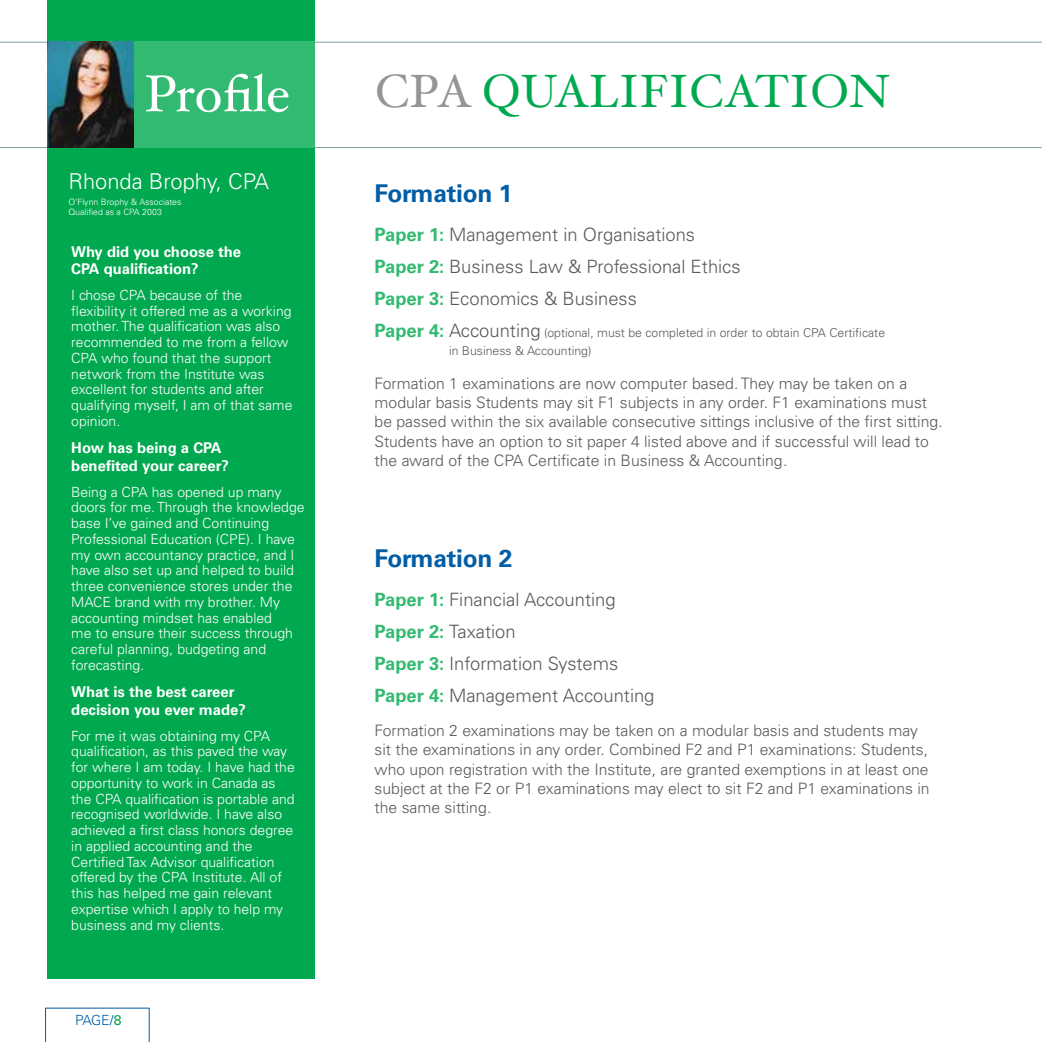
<style>
.page{position:relative;width:1042px;height:1042px;background:#fff}
.page>*{position:absolute;margin:0;border:0;box-sizing:border-box;transform-origin:0 0}
.t1{font:51.8px "Hoefler Text";color:#fff}
.t2{font:46.73px "Hoefler Text";letter-spacing:.01em;color:#00a94f}
.t3{font:700 24.5px "Univers";letter-spacing:-.01em;color:#005da6}
.t4{font:300 21.88px "Univers";color:#fff}
.t5{font:300 18.38px/31.8px "Univers";color:#58595b}
.t6{font:300 15.75px/19.2px "Univers";color:#58595b}
.t7{font:700 14.88px/17.5px "Univers";color:#fff}
.t8{font:300 14px/15.8px "Univers";color:#fff}
.t9{font:300 14px "Univers";color:#005da6}
.t10{font:300 12.25px/17.5px "Univers";color:#58595b}
.t11{font:300 8.75px/10.5px "Univers";color:#fff}
.s1{font-weight:400}
.s2{font-weight:400;color:#00a94f}
.s3{color:#939598}
.s4{font-weight:700;color:#33ba72}
.s5{font-weight:700;font-size:18.38px;color:#33ba72}
.s6{font-size:18.38px}
</style>
<div class="page">
<svg style="left:45px;top:1007px;width:105px;height:35px"></svg>
<div style="left:50px;top:1014px;width:96px;height:28px;background:#fff"></div>
<div style="left:47px;top:0;width:268px;height:979px;background:#00a94f"></div>
<hr style="left:0;top:42px;width:1042px;height:1px;background:#899ca6">
<hr style="left:0;top:147px;width:1042px;height:1px;background:#899ca6">
<div style="left:47px;top:42px;width:268px;height:106px;background:#33ba72"></div>
<img style="left:47px;top:42px;width:86px;height:106px">
<h1 class="t1" style="left:144px;top:63px;width:147px">Profile</h1>
<h3 class="t4" style="left:68px;top:168px;width:202px">Rhonda Brophy, CPA</h3>
<p class="t11" style="left:68px;top:197px;width:115px">O’Flynn Brophy &amp; Associates<br>Qualified as a CPA 2003</p>
<p class="t7" style="left:71px;top:243px;width:171px">Why did you choose the<br>CPA qualification?</p>
<p class="t8" style="left:71px;top:287px;width:223px">I chose CPA because of the flexibility it offered me as a working mother. The qualification was also recommended to me from a fellow<br>CPA who found that the support network from the Institute was excellent for students and after qualifying myself, I am of that same opinion.</p>
<p class="t7" style="left:71px;top:439px;width:159px">How has being a CPA benefited your career?</p>
<p class="t8" style="left:71px;top:484px;width:235px">Being a CPA has opened up many doors for me. Through the knowledge base I’ve gained and Continuing<br>Professional Education (CPE). I have my own accountancy practice, and I have also set up and helped to build three convenience stores under the<br>MACE brand with my brother. My accounting mindset has enabled<br>me to ensure their success through careful planning, budgeting and forecasting.</p>
<p class="t7" style="left:71px;top:683px;width:176px">What is the best career decision you ever made?</p>
<p class="t8" style="left:71px;top:727px;width:225px">For me it was obtaining my CPA qualification, as this paved the way for where I am today. I have had the opportunity to work in Canada as the CPA qualification is portable and recognised worldwide. I have also achieved a first class honors degree in applied accounting and the Certified Tax Advisor qualification offered by the CPA Institute. All of this has helped me gain relevant expertise which I apply to help my business and my clients.</p>
<p class="t9" style="left:75px;top:1012px;width:48px">PAGE<span class="s1">/</span><span class="s2">8</span></p>
<h2 class="t2" style="left:375px;top:63px;width:516px"><span class="s3">CPA</span> QUALIFICATION</h2>
<h3 class="t3" style="left:375px;top:179px;width:139px">Formation 1</h3>
<h3 class="t5" style="left:375px;top:219px;width:367px"><span class="s4">Paper 1:</span> Management in Organisations<br><span class="s4">Paper 2:</span> Business Law &amp; Professional Ethics<br><span class="s4">Paper 3:</span> Economics &amp; Business</h3>
<p class="t10" style="left:449px;top:324px;width:438px;text-indent:-74px"><span class="s5">Paper 4:</span> <span class="s6">Accounting</span> (optional, must be completed in order to obtain CPA Certificate in Business &amp; Accounting)</p>
<p class="t6" style="left:375px;top:374px;width:570px">Formation 1 examinations are now computer based. They may be taken on a modular basis Students may sit F1 subjects in any order. F1 examinations must be passed within the six available consecutive sittings inclusive of the first sitting.<br>Students have an option to sit paper 4 listed above and if successful will lead to the award of the CPA Certificate in Business &amp; Accounting.</p>
<h3 class="t3" style="left:375px;top:544px;width:139px">Formation 2</h3>
<h3 class="t5" style="left:375px;top:583px;width:281px"><span class="s4">Paper 1:</span> Financial Accounting<br><span class="s4">Paper 2:</span> Taxation<br><span class="s4">Paper 3:</span> Information Systems<br><span class="s4">Paper 4:</span> Management Accounting</h3>
<p class="t6" style="left:375px;top:721px;width:556px">Formation 2 examinations may be taken on a modular basis and students may sit the examinations in any order. Combined F2 and P1 examinations: Students, who upon registration with the Institute, are granted exemptions in at least one subject at the F2 or P1 examinations may elect to sit F2 and P1 examinations in the same sitting.</p>
</div>
